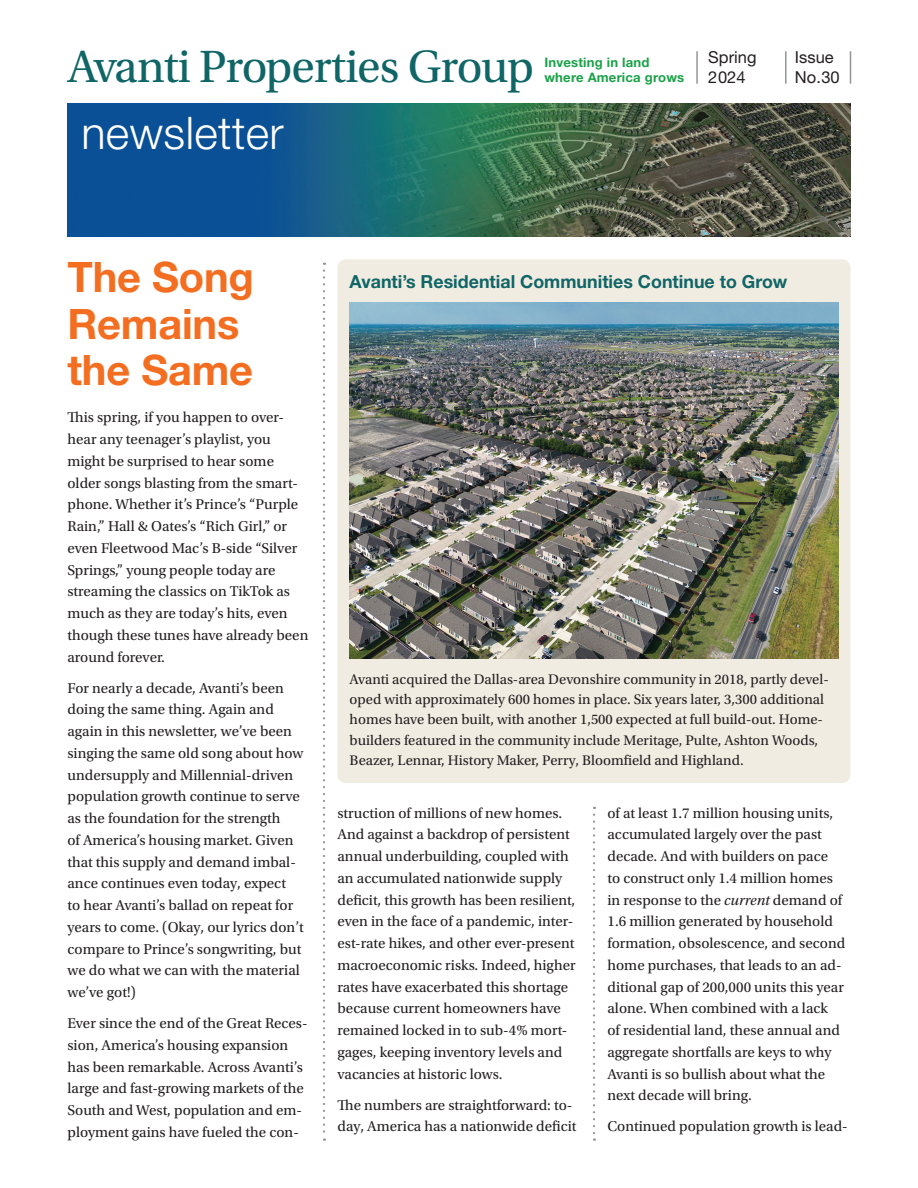
<style>
.page{position:relative;width:918px;height:1188px;background:#fff}
.page>*{position:absolute;margin:0;border:0;box-sizing:border-box;transform-origin:0 0}
.t1{font:47.7px "Utopia Std";letter-spacing:-.025em;color:#106566}
.t2{font:300 45px "Helvetica Neue LT Std";letter-spacing:.01em;color:#fff}
.t3{font:700 42px/46.5px "Helvetica Neue LT Std";letter-spacing:-.005em;color:#f36e21}
.t4{font:700 18px "Helvetica Neue LT Std";color:#106566}
.t5{font:16.5px/19.5px "Helvetica Neue LT Std";color:#231f20}
.t6{font:15px/21.8px "Utopia Std";color:#231f20}
.t7{font:14.7px/20.2px "Utopia Std";color:#231f20}
.t8{font:700 13.2px/15px "Helvetica Neue LT Std";letter-spacing:.015em;color:#1aa148}
.s1{font-style:italic}
</style>
<div class="page">
<div style="left:337px;top:259px;width:513px;height:524px;background:#f1ece2;border-radius:8px"></div>
<img style="left:68px;top:104px;width:782px;height:132px">
<hr style="left:696px;top:51px;width:2px;height:33px;background:#939598">
<hr style="left:850px;top:51px;width:1px;height:33px;background:#939598">
<hr style="left:785px;top:51px;width:2px;height:33px;background:#939598">
<svg style="left:323px;top:263px;width:2px;height:878px"></svg>
<svg style="left:593px;top:815px;width:2px;height:326px"></svg>
<img style="left:350px;top:302px;width:488px;height:356px">
<h1 class="t1" style="left:68px;top:41px;width:468px">Avanti Properties Group</h1>
<h2 class="t2" style="left:81px;top:105px;width:204px">newsletter</h2>
<p class="t8" style="left:544px;top:55px;width:141px">Investing in land where America grows</p>
<p class="t5" style="left:708px;top:47px;width:50px">Spring<br>2024</p>
<p class="t5" style="left:795px;top:47px;width:46px">Issue<br>No.30</p>
<h3 class="t3" style="left:68px;top:253px;width:188px">The Song<br>Remains the Same</h3>
<p class="t6" style="left:68px;top:407px;width:242px">This spring, if you happen to over&shy;hear any teenager’s playlist, you might be surprised to hear some older songs blasting from the smart&shy;phone. Whether it’s Prince’s “Purple Rain,” Hall &amp; Oates’s “Rich Girl,” or even Fleetwood Mac’s B-side “Silver Springs,” young people today are streaming the classics on TikTok as much as they are today’s hits, even though these tunes have already been around forever.</p>
<p class="t6" style="left:68px;top:677px;width:238px">For nearly a decade, Avanti’s been doing the same thing. Again and again in this newsletter, we’ve been singing the same old song about how undersupply and Millennial-driven population growth continue to serve as the foundation for the strength<br>of America’s housing market. Given that this supply and demand imbal&shy;ance continues even today, expect<br>to hear Avanti’s ballad on repeat for years to come. (Okay, our lyrics don’t compare to Prince’s songwriting, but we do what we can with the material we’ve got!)</p>
<p class="t6" style="left:68px;top:1013px;width:242px">Ever since the end of the Great Reces&shy;sion, America’s housing expansion has been remarkable. Across Avanti’s large and fast-growing markets of the South and West, population and em&shy;ployment gains have fueled the con-</p>
<p class="t4" style="left:350px;top:270px;width:439px">Avanti’s Residential Communities Continue to Grow</p>
<p class="t7" style="left:350px;top:669px;width:481px">Avanti acquired the Dallas-area Devonshire community in 2018, partly devel&shy;oped with approximately 600 homes in place. Six years later, 3,300 additional homes have been built, with another 1,500 expected at full build-out. Home&shy;builders featured in the community include Meritage, Pulte, Ashton Woods, Beazer, Lennar, History Maker, Perry, Bloomfield and Highland.</p>
<p class="t6" style="left:338px;top:802px;width:240px">struction of millions of new homes.<br>And against a backdrop of persistent annual underbuilding, coupled with an accumulated nationwide supply deficit, this growth has been resilient, even in the face of a pandemic, inter&shy;est-rate hikes, and other ever-present macroeconomic risks. Indeed, higher rates have exacerbated this shortage because current homeowners have remained locked in to sub-4% mort&shy;gages, keeping inventory levels and vacancies at historic lows.</p>
<p class="t6" style="left:338px;top:1094px;width:241px">The numbers are straightforward: to&shy;day, America has a nationwide deficit</p>
<p class="t6" style="left:608px;top:802px;width:239px">of at least 1.7 million housing units, accumulated largely over the past decade. And with builders on pace<br>to construct only 1.4 million homes in response to the <span class="s1">current</span> demand of 1.6 million generated by household formation, obsolescence, and second home purchases, that leads to an ad&shy;ditional gap of 200,000 units this year alone. When combined with a lack<br>of residential land, these annual and aggregate shortfalls are keys to why Avanti is so bullish about what the next decade will bring.</p>
<p class="t6" style="left:608px;top:1116px;width:242px">Continued population growth is lead-</p>
</div>
